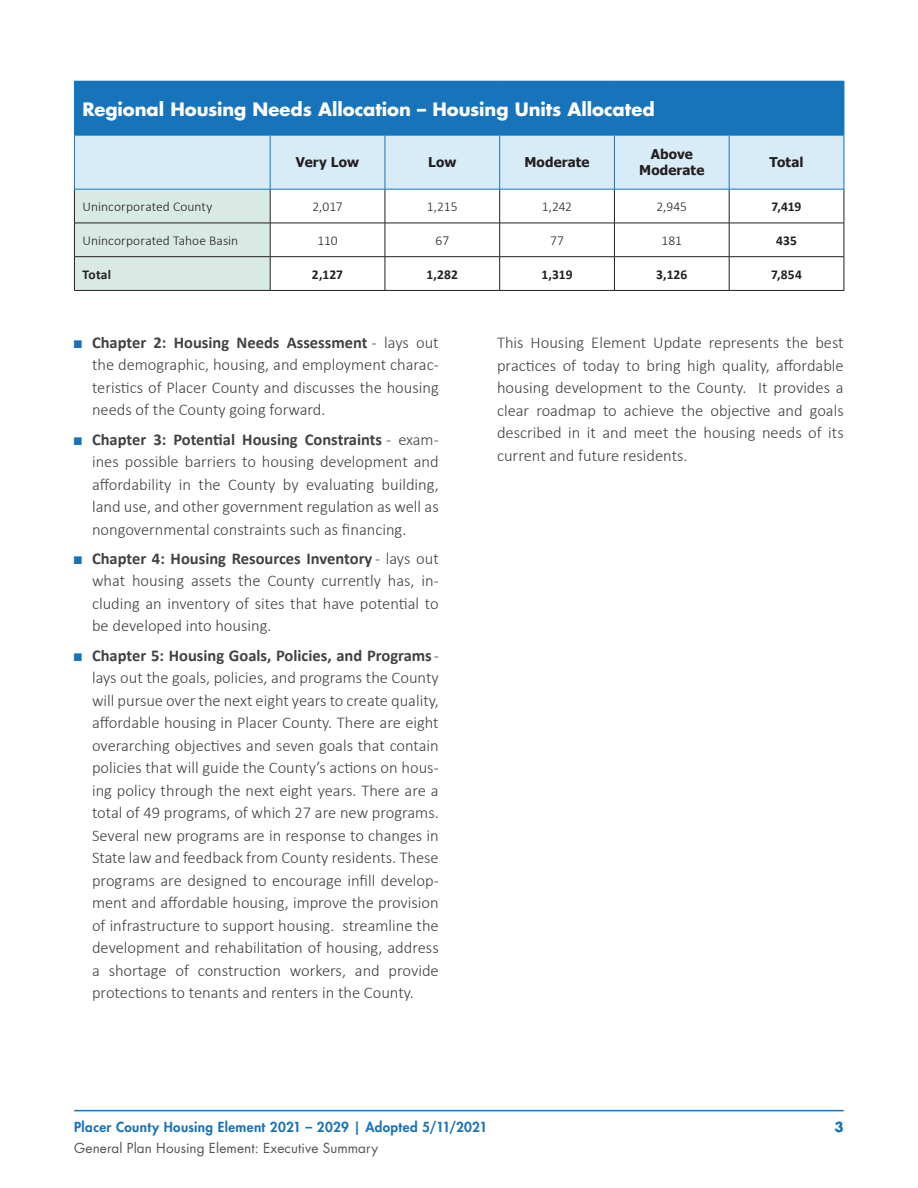
<style>
.page{position:relative;width:918px;height:1188px;background:#fff}
.page>*{position:absolute;margin:0;border:0;box-sizing:border-box;transform-origin:0 0}
.t1{font:700 18px "Futura Std";letter-spacing:-.005em;color:#fff}
.t2{font:300 16.5px/22.5px "Calibri";color:#414141;text-align:justify}
.t3{font:300 13.5px "Calibri";letter-spacing:.005em;color:#231f20}
.t4{font:800 13.5px "Futura Std";letter-spacing:.025em;color:#1774bb}
.t5{font:13.5px "Futura Std";letter-spacing:.01em;color:#535453}
.t6{font:700 13.5px "Calibri";letter-spacing:.005em;color:#231f20}
.t7{font:700 13.5px/16.2px "Tahoma";letter-spacing:.01em;color:#231f20;text-align:center}
.t8{font:700 13.5px "Futura Std";color:#1774bb}
.s1{font-family:"Arial Narrow";font-weight:400;color:#1774bb}
.s2{font-weight:700}
</style>
<div class="page">
<hr style="left:74px;top:1110px;width:770px;height:1px;background:#1774bb">
<div style="left:74px;top:81px;width:770px;height:54px;background:#1774bb"></div>
<svg style="left:75px;top:136px;width:769px;height:154px;background:#d6e9f0"></svg>
<svg style="left:271px;top:190px;width:573px;height:100px"></svg>
<hr style="left:74px;top:189px;width:1px;height:34px;background:#231f20">
<hr style="left:270px;top:189px;width:1px;height:34px;background:#231f20">
<hr style="left:385px;top:189px;width:1px;height:34px;background:#231f20">
<hr style="left:499px;top:189px;width:1px;height:34px;background:#231f20">
<hr style="left:614px;top:189px;width:1px;height:34px;background:#231f20">
<hr style="left:729px;top:189px;width:1px;height:34px;background:#231f20">
<hr style="left:844px;top:189px;width:1px;height:34px;background:#231f20">
<hr style="left:74px;top:223px;width:196px;height:1px;background:#231f20">
<hr style="left:74px;top:223px;width:1px;height:33px;background:#231f20">
<hr style="left:270px;top:223px;width:115px;height:1px;background:#231f20">
<hr style="left:270px;top:223px;width:1px;height:33px;background:#231f20">
<hr style="left:385px;top:223px;width:115px;height:1px;background:#231f20">
<hr style="left:385px;top:223px;width:1px;height:33px;background:#231f20">
<hr style="left:500px;top:223px;width:114px;height:1px;background:#231f20">
<hr style="left:499px;top:223px;width:1px;height:33px;background:#231f20">
<hr style="left:614px;top:223px;width:115px;height:1px;background:#231f20">
<hr style="left:614px;top:223px;width:1px;height:33px;background:#231f20">
<hr style="left:729px;top:223px;width:115px;height:1px;background:#231f20">
<hr style="left:729px;top:223px;width:1px;height:33px;background:#231f20">
<hr style="left:844px;top:223px;width:1px;height:33px;background:#231f20">
<hr style="left:74px;top:256px;width:196px;height:1px;background:#231f20">
<hr style="left:74px;top:257px;width:1px;height:33px;background:#231f20">
<hr style="left:270px;top:256px;width:115px;height:1px;background:#231f20">
<hr style="left:270px;top:257px;width:1px;height:33px;background:#231f20">
<hr style="left:385px;top:256px;width:115px;height:1px;background:#231f20">
<hr style="left:385px;top:257px;width:1px;height:33px;background:#231f20">
<hr style="left:500px;top:256px;width:114px;height:1px;background:#231f20">
<hr style="left:499px;top:257px;width:1px;height:33px;background:#231f20">
<hr style="left:614px;top:256px;width:115px;height:1px;background:#231f20">
<hr style="left:614px;top:257px;width:1px;height:33px;background:#231f20">
<hr style="left:729px;top:256px;width:115px;height:1px;background:#231f20">
<hr style="left:729px;top:257px;width:1px;height:33px;background:#231f20">
<hr style="left:844px;top:257px;width:1px;height:33px;background:#231f20">
<hr style="left:74px;top:290px;width:196px;height:1px;background:#231f20">
<hr style="left:270px;top:290px;width:115px;height:1px;background:#231f20">
<hr style="left:385px;top:290px;width:115px;height:1px;background:#231f20">
<hr style="left:500px;top:290px;width:114px;height:1px;background:#231f20">
<hr style="left:614px;top:290px;width:115px;height:1px;background:#231f20">
<hr style="left:729px;top:290px;width:115px;height:1px;background:#231f20">
<hr style="left:844px;top:81px;width:1px;height:54px;background:#1774bb">
<hr style="left:74px;top:135px;width:196px;height:1px;background:#1774bb">
<hr style="left:74px;top:135px;width:1px;height:54px;background:#1774bb">
<hr style="left:270px;top:135px;width:115px;height:1px;background:#1774bb">
<hr style="left:270px;top:135px;width:1px;height:54px;background:#1774bb">
<hr style="left:385px;top:135px;width:115px;height:1px;background:#1774bb">
<hr style="left:385px;top:135px;width:1px;height:54px;background:#1774bb">
<hr style="left:500px;top:135px;width:114px;height:1px;background:#1774bb">
<hr style="left:499px;top:135px;width:1px;height:54px;background:#1774bb">
<hr style="left:614px;top:135px;width:115px;height:1px;background:#1774bb">
<hr style="left:614px;top:135px;width:1px;height:54px;background:#1774bb">
<hr style="left:729px;top:135px;width:115px;height:1px;background:#1774bb">
<hr style="left:729px;top:135px;width:1px;height:54px;background:#1774bb">
<hr style="left:844px;top:135px;width:1px;height:54px;background:#1774bb">
<hr style="left:74px;top:189px;width:196px;height:1px;background:#1774bb">
<hr style="left:270px;top:189px;width:115px;height:1px;background:#1774bb">
<hr style="left:385px;top:189px;width:115px;height:1px;background:#1774bb">
<hr style="left:500px;top:189px;width:114px;height:1px;background:#1774bb">
<hr style="left:614px;top:189px;width:115px;height:1px;background:#1774bb">
<hr style="left:729px;top:189px;width:115px;height:1px;background:#1774bb">
<p class="t1" style="left:83px;top:97px;width:574px">Regional Housing Needs Allocation – Housing Units Allocated</p>
<p class="t7" style="left:296px;top:155px;width:65px">Very Low</p>
<p class="t7" style="left:428px;top:155px;width:30px">Low</p>
<p class="t7" style="left:524px;top:155px;width:67px">Moderate</p>
<p class="t7" style="left:639px;top:147px;width:67px">Above<br>Moderate</p>
<p class="t7" style="left:770px;top:155px;width:35px">Total</p>
<p class="t3" style="left:83px;top:198px;width:131px">Unincorporated County</p>
<p class="t3" style="left:312px;top:198px;width:32px">2,017</p>
<p class="t3" style="left:427px;top:198px;width:32px">1,215</p>
<p class="t3" style="left:542px;top:198px;width:32px">1,242</p>
<p class="t3" style="left:656px;top:198px;width:32px">2,945</p>
<p class="t6" style="left:772px;top:197px;width:31px">7,419</p>
<p class="t3" style="left:83px;top:232px;width:157px">Unincorporated Tahoe Basin</p>
<p class="t3" style="left:317px;top:232px;width:22px">110</p>
<p class="t3" style="left:435px;top:232px;width:15px">67</p>
<p class="t3" style="left:550px;top:232px;width:15px">77</p>
<p class="t3" style="left:662px;top:232px;width:22px">181</p>
<p class="t6" style="left:776px;top:231px;width:22px">435</p>
<p class="t6" style="left:83px;top:265px;width:30px">Total</p>
<p class="t6" style="left:312px;top:265px;width:33px">2,127</p>
<p class="t6" style="left:427px;top:265px;width:33px">1,282</p>
<p class="t6" style="left:541px;top:265px;width:33px">1,319</p>
<p class="t6" style="left:656px;top:265px;width:33px">3,126</p>
<p class="t6" style="left:771px;top:265px;width:32px">7,854</p>
<p class="t2" style="left:92px;top:331px;width:348px;text-indent:-18px"><span class="s1">■</span> <span class="s2">Chapter 2: Housing Needs Assessment</span> - lays out the demographic, housing, and employment charac&shy;teristics of Placer County and discusses the housing needs of the County going forward.</p>
<p class="t2" style="left:92px;top:428px;width:348px;text-indent:-18px"><span class="s1">■</span> <span class="s2">Chapter 3: Potential Housing Constraints</span> - exam&shy;ines possible barriers to housing development and affordability in the County by evaluating building, land use, and other government regulation as well as nongovernmental constraints such as financing.</p>
<p class="t2" style="left:92px;top:547px;width:348px;text-indent:-18px"><span class="s1">■</span> <span class="s2">Chapter 4: Housing Resources Inventory</span> - lays out what housing assets the County currently has, in&shy;cluding an inventory of sites that have potential to be developed into housing.</p>
<p class="t2" style="left:92px;top:644px;width:348px;text-indent:-18px"><span class="s1">■</span> <span class="s2">Chapter 5: Housing Goals, Policies, and Programs</span> - lays out the goals, policies, and programs the County will pursue over the next eight years to create quality, affordable housing in Placer County. There are eight overarching objectives and seven goals that contain policies that will guide the County’s actions on hous&shy;ing policy through the next eight years. There are a total of 49 programs, of which 27 are new programs.<br>Several new programs are in response to changes in State law and feedback from County residents. These programs are designed to encourage infill develop&shy;ment and affordable housing, improve the provision of infrastructure to support housing. streamline the development and rehabilitation of housing, address a shortage of construction workers, and provide protections to tenants and renters in the County.</p>
<p class="t2" style="left:497px;top:331px;width:348px">This Housing Element Update represents the best practices of today to bring high quality, affordable housing development to the County. It provides a clear roadmap to achieve the objective and goals described in it and meet the housing needs of its current and future residents.</p>
<p class="t4" style="left:74px;top:1118px;width:415px">Placer County Housing Element 2021 – 2029 | Adopted 5/11/2021</p>
<p class="t8" style="left:834px;top:1118px;width:11px">3</p>
<p class="t5" style="left:74px;top:1139px;width:305px">General Plan Housing Element: Executive Summary</p>
</div>
